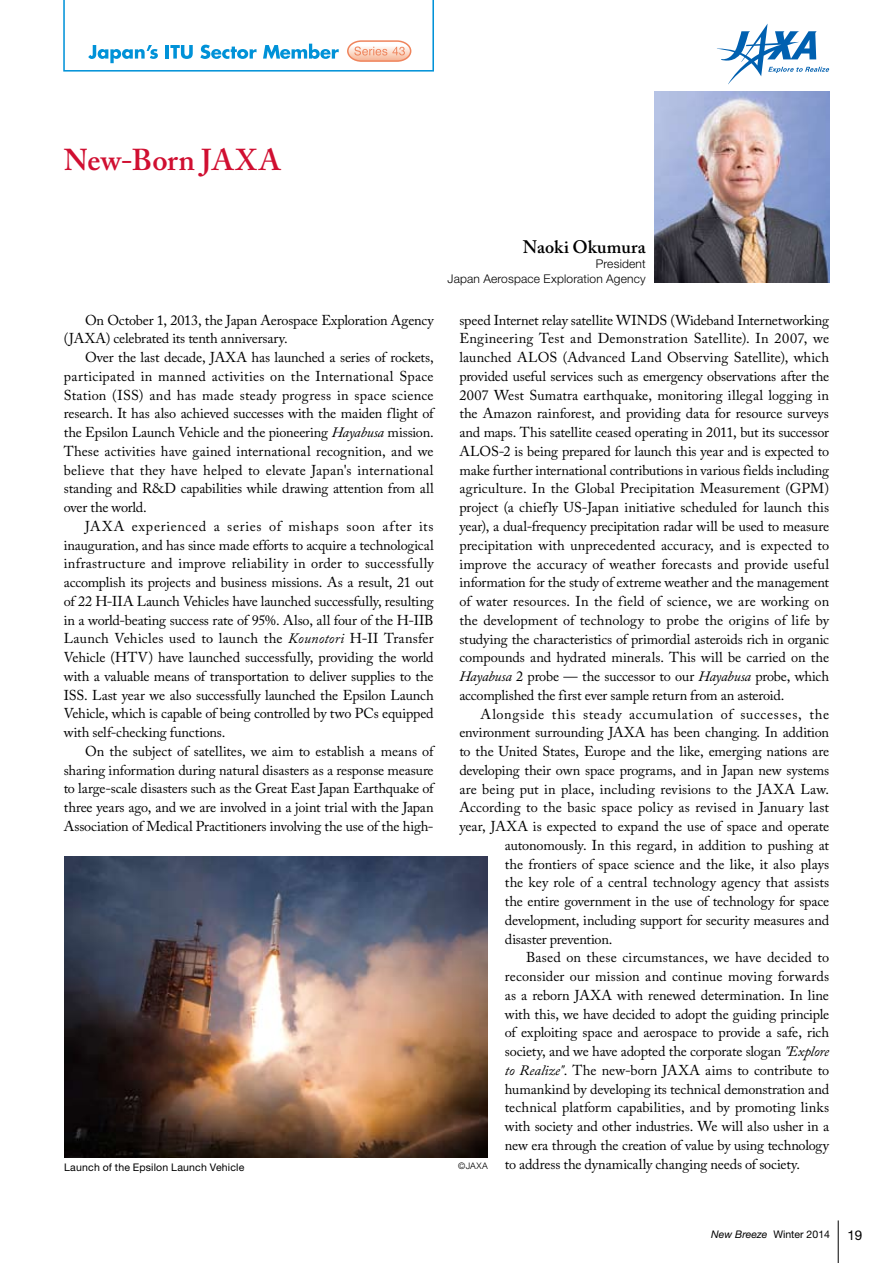
<style>
.page{position:relative;width:893px;height:1263px;background:#fff}
.page>*{position:absolute;margin:0;border:0;box-sizing:border-box;transform-origin:0 0}
.t1{font:600 30px "Adobe Caslon Pro";letter-spacing:.005em;color:#d00f31}
.t2{font:600 18px "Adobe Caslon Pro";color:#000}
.t3{font:14.25px/18.8px "Adobe Caslon Pro";letter-spacing:-.005em;color:#000;text-align:justify}
.t4{font:14.25px "Adobe Caslon Pro";letter-spacing:.015em;color:#000}
.t5{font:14.25px "Adobe Caslon Pro";letter-spacing:.045em;color:#000}
.t6{font:13.5px "Helvetica Neue LT Std";color:#000}
.t7{font:300 12px/15px "Helvetica Neue LT Std";letter-spacing:.015em;color:#000;text-align:right}
.t8{font:10.5px "Helvetica Neue LT Std";letter-spacing:.015em;color:#000}
.t9{font:300 9px "Helvetica Neue LT Std";color:#000}
.s1{font-style:italic}
</style>
<div class="page">
<hr style="left:838px;top:1220px;width:1px;height:43px;background:#000">
<svg style="left:63px;top:0;width:371px;height:72px"></svg>
<img style="left:64px;top:856px;width:424px;height:302px">
<svg style="left:717px;top:24px;width:112px;height:60px"></svg>
<img style="left:654px;top:91px;width:175px;height:192px">
<h1 class="t1" style="left:64px;top:142px;width:219px">New-Born JAXA</h1>
<p class="t2" style="left:523px;top:236px;width:124px">Naoki Okumura</p>
<p class="t7" style="left:448px;top:256px;width:200px">President<br>Japan Aerospace Exploration Agency</p>
<p class="t3" style="left:64px;top:310px;width:371px;text-indent:21px">On October 1, 2013, the Japan Aerospace Exploration Agency (JAXA) celebrated its tenth anniversary.</p>
<p class="t3" style="left:64px;top:348px;width:371px;text-indent:21px">Over the last decade, JAXA has launched a series of rockets, participated in manned activities on the International Space Station (ISS) and has made steady progress in space science research. It has also achieved successes with the maiden flight of the Epsilon Launch Vehicle and the pioneering <span class="s1">Hayabusa</span> mission.<br>These activities have gained international recognition, and we believe that they have helped to elevate Japan's international standing and R&amp;D capabilities while drawing attention from all over the world.</p>
<p class="t3" style="left:64px;top:517px;width:371px;text-indent:21px">JAXA experienced a series of mishaps soon after its inauguration, and has since made efforts to acquire a technological infrastructure and improve reliability in order to successfully accomplish its projects and business missions. As a result, 21 out of 22 H-IIA Launch Vehicles have launched successfully, resulting in a world-beating success rate of 95%. Also, all four of the H-IIB Launch Vehicles used to launch the <span class="s1">Kounotori</span> H-II Transfer Vehicle (HTV) have launched successfully, providing the world with a valuable means of transportation to deliver supplies to the ISS . Last year we also successfully launched the Epsilon Launch Vehicle, which is capable of being controlled by two PCs equipped with self-checking functions.</p>
<p class="t3" style="left:64px;top:742px;width:371px;text-indent:21px">On the subject of satellites, we aim to establish a means of sharing information during natural disasters as a response measure to large-scale disasters such as the Great East Japan Earthquake of three years ago, and we are involved in a joint trial with the Japan Association of Medical Practitioners involving the use of the high-</p>
<p class="t3" style="left:459px;top:310px;width:371px">speed Internet relay satellite WINDS (Wideband Internetworking Engineering Test and Demonstration Satellite). In 2007, we launched ALOS (Advanced Land Observing Satellite), which provided useful services such as emergency observations after the 2007 West Sumatra earthquake, monitoring illegal logging in the Amazon rainforest, and providing data for resource surveys and maps. This satellite ceased operating in 2011, but its successor ALOS -2 is being prepared for launch this year and is expected to make further international contributions in various fields including agriculture. In the Global Precipitation Measurement (GPM) project (a chiefly US-Japan initiative scheduled for launch this year), a dual-frequency precipitation radar will be used to measure precipitation with unprecedented accuracy, and is expected to improve the accuracy of weather forecasts and provide useful information for the study of extreme weather and the management of water resources. In the field of science, we are working on the development of technology to probe the origins of life by studying the characteristics of primordial asteroids rich in organic compounds and hydrated minerals. This will be carried on the <span class="s1">Hayabusa</span> 2 probe — the successor to our <span class="s1">Hayabusa</span> probe, which accomplished the first ever sample return from an asteroid.</p>
<p class="t5" style="left:481px;top:705px;width:350px">Alongside this steady accumulation of successes, the</p>
<p class="t3" style="left:459px;top:723px;width:371px">environment surrounding JAXA has been changing. In addition</p>
<p class="t3" style="left:459px;top:742px;width:371px">to the United States, Europe and the like, emerging nations are</p>
<p class="t3" style="left:459px;top:760px;width:371px">developing their own space programs, and in Japan new systems</p>
<p class="t3" style="left:459px;top:779px;width:371px">are being put in place, including revisions to the JAXA Law.</p>
<p class="t4" style="left:459px;top:799px;width:371px">According to the basic space policy as revised in January last</p>
<p class="t3" style="left:459px;top:817px;width:371px">year, JAXA is expected to expand the use of space and operate</p>
<p class="t3" style="left:505px;top:835px;width:326px">autonomously. In this regard, in addition to pushing at</p>
<p class="t3" style="left:505px;top:854px;width:326px">the frontiers of space science and the like, it also plays</p>
<p class="t3" style="left:505px;top:873px;width:326px">the key role of a central technology agency that assists</p>
<p class="t3" style="left:505px;top:892px;width:326px">the entire government in the use of technology for space</p>
<p class="t3" style="left:505px;top:910px;width:326px">development, including support for security measures and</p>
<p class="t3" style="left:505px;top:929px;width:109px">disaster prevention.</p>
<p class="t3" style="left:526px;top:948px;width:305px">Based on these circumstances, we have decided to</p>
<p class="t3" style="left:505px;top:967px;width:326px">reconsider our mission and continue moving forwards</p>
<p class="t3" style="left:505px;top:985px;width:326px">as a reborn JAXA with renewed determination. In line</p>
<p class="t3" style="left:505px;top:1004px;width:326px">with this, we have decided to adopt the guiding principle</p>
<p class="t3" style="left:505px;top:1023px;width:326px">of exploiting space and aerospace to provide a safe, rich</p>
<p class="t3" style="left:505px;top:1042px;width:326px">society, and we have adopted the corporate slogan <span class="s1">"Explore</span></p>
<p class="t3" style="left:505px;top:1060px;width:326px"><span class="s1">to Realize"</span>. The new-born JAXA aims to contribute to</p>
<p class="t3" style="left:505px;top:1079px;width:326px">humankind by developing its technical demonstration and</p>
<p class="t3" style="left:505px;top:1098px;width:326px">technical platform capabilities, and by promoting links</p>
<p class="t3" style="left:505px;top:1117px;width:326px">with society and other industries. We will also usher in a</p>
<p class="t3" style="left:505px;top:1135px;width:326px">new era through the creation of value by using technology</p>
<p class="t3" style="left:505px;top:1154px;width:297px">to address the dynamically changing needs of society.</p>
<p class="t8" style="left:64px;top:1161px;width:182px">Launch of the Epsilon Launch Vehicle</p>
<p class="t9" style="left:458px;top:1161px;width:31px">©JAXA</p>
<p class="t8" style="left:711px;top:1228px;width:120px"><span class="s1">New Breeze</span> Winter 2014</p>
<p class="t6" style="left:847px;top:1227px;width:17px">19</p>
</div>
